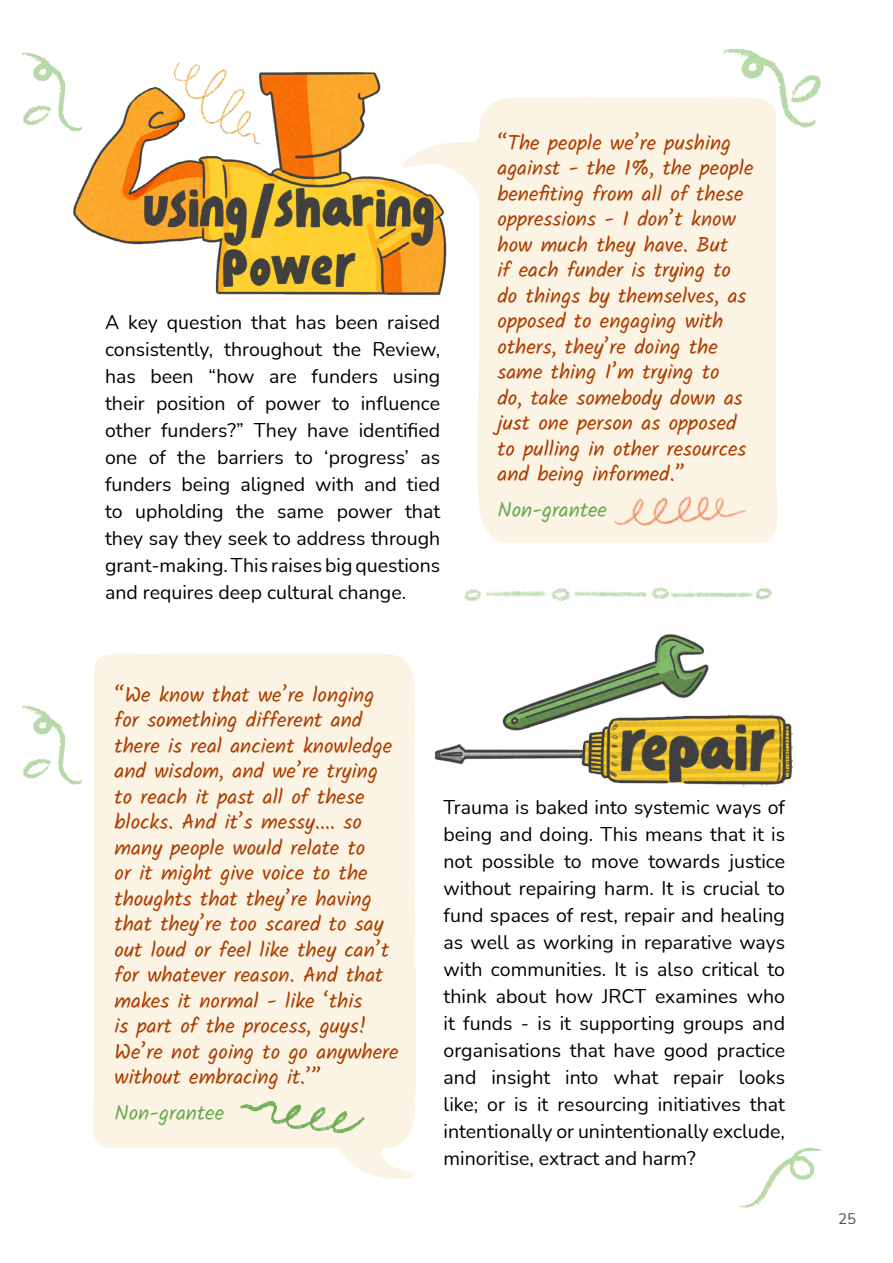
<style>
.page{position:relative;width:893px;height:1263px;background:#fff}
.page>*{position:absolute;margin:0;border:0;box-sizing:border-box;transform-origin:0 0}
.smaller_quote{font:21px/25.5px "Kalam";color:#ad3e00}
.smaller_quote-2{font:21px "Kalam";color:#6baa52}
.t1{font:19.5px/27px "Nunito";color:#000;text-align:justify}
.t2{font:15px "Nunito";color:#4d4d4d}
</style>
<div class="page">
<div style="left:92px;top:653px;width:324px;height:495px;background:#fbf3e4"></div>
<svg style="left:457px;top:97px;width:321px;height:446px;background:#fbf3e6"></svg>
<svg style="left:22px;top:705px;width:60px;height:80px"></svg>
<svg style="left:22px;top:52px;width:39px;height:74px"></svg>
<svg style="left:722px;top:48px;width:99px;height:80px"></svg>
<img style="left:434px;top:634px;width:359px;height:153px">
<img style="left:61px;top:62px;width:396px;height:234px">
<svg style="left:739px;top:1147px;width:82px;height:61px"></svg>
<svg style="left:336px;top:1131px;width:80px;height:48px"></svg>
<img style="left:464px;top:587px;width:308px;height:15px">
<img style="left:236px;top:1097px;width:139px;height:40px">
<img style="left:614px;top:497px;width:132px;height:28px">
<p class="t1" style="left:105px;top:308px;width:337px">A key question that has been raised consistently, throughout the Review, has been “how are funders using their position of power to influence other funders?” They have identified one of the barriers to ‘progress’ as funders being aligned with and tied to upholding the same power that they say they seek to address through grant-making. This raises big questions and requires deep cultural change.</p>
<p class="smaller_quote" style="left:497px;top:131px;width:258px">“The people we’re pushing against - the 1%, the people benefiting from all of these oppressions - I don’t know how much they have. But<br>if each funder is trying to do things by themselves, as opposed to engaging with others, they’re doing the same thing I’m trying to<br>do, take somebody down as just one person as opposed to pulling in other resources and being informed.”</p>
<p class="smaller_quote-2" style="left:497px;top:496px;width:111px">Non-grantee</p>
<p class="smaller_quote" style="left:115px;top:683px;width:286px">“We know that we’re longing for something different and there is real ancient knowledge and wisdom, and we’re trying to reach it past all of these blocks. And it’s messy.... so many people would relate to<br>or it might give voice to the thoughts that they’re having that they’re too scared to say out loud or feel like they can’t for whatever reason. And that makes it normal - like ‘this<br>is part of the process, guys!<br>We’re not going to go anywhere without embracing it.’”</p>
<p class="smaller_quote-2" style="left:115px;top:1098px;width:111px">Non-grantee</p>
<p class="t1" style="left:444px;top:793px;width:343px">Trauma is baked into systemic ways of being and doing. This means that it is not possible to move towards justice without repairing harm. It is crucial to fund spaces of rest, repair and healing as well as working in reparative ways with communities. It is also critical to think about how JRCT examines who it funds - is it supporting groups and organisations that have good practice and insight into what repair looks like; or is it resourcing initiatives that intentionally or unintentionally exclude, minoritise, extract and harm?</p>
<p class="t2" style="left:838px;top:1208px;width:19px">25</p>
</div>
